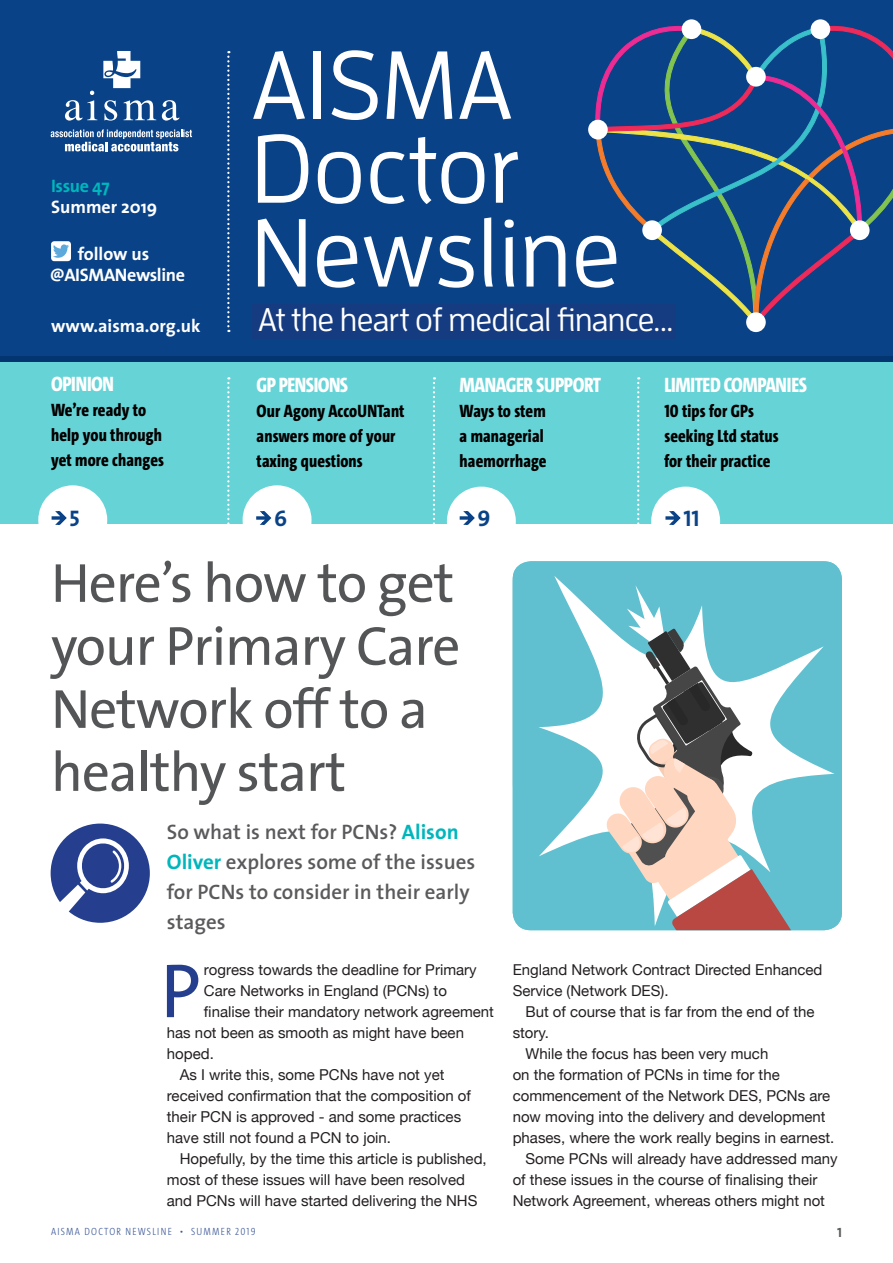
<style>
.page{position:relative;width:893px;height:1263px;background:#fff}
.page>*{position:absolute;margin:0;border:0;box-sizing:border-box;transform-origin:0 0}
.t1{font:500 96.3px/83.8px "Enzo OT";color:#fff}
.t2{font:77.25px "The Sans";color:#253f8e}
.t3{font:55.5px/63px "The Sans";letter-spacing:-.02em;color:#545557}
.t4{font:500 32.7px "Enzo OT";letter-spacing:-.025em;color:#fff}
.t5{font:22.65px "The Sans Bold Caps";color:#094287}
.t6{font:600 21px/30px "The Sans";color:#5a5a5d}
.t7{font:800 21px "The Sans Cd LF8";letter-spacing:-.02em;color:#fff}
.t8{font:700 18.15px "The Sans";color:#fff}
.t9{font:700 18.15px/21.8px "The Sans";letter-spacing:-.02em;color:#fff;text-align:center}
.t10{font:700 18.15px "The Sans";letter-spacing:-.02em;color:#00b6bc}
.t11{font:800 18px/24.9px "The Sans Cd LF8";letter-spacing:.01em;color:#000}
.t12{font:15px/21px "Helvetica Neue";color:#231f20}
.t13{font:13.5px "The Sans Bold Caps";color:#57585a}
.t14{font:300 10.5px "The Sans Cd LF3";letter-spacing:.12em;color:#3e5a99}
.s1{font-weight:700;color:#00b6bc}
</style>
<div class="page">
<div style="left:0;top:0;width:893px;height:361px;background:#094287"></div>
<div style="left:0;top:357px;width:893px;height:167px;background:#66d3d6"></div>
<svg style="left:433px;top:377px;width:2px;height:147px"></svg>
<svg style="left:227px;top:377px;width:3px;height:147px"></svg>
<svg style="left:227px;top:51px;width:3px;height:281px"></svg>
<div style="left:447px;top:487px;width:69px;height:69px;background:#fff;border-radius:50%"></div>
<div style="left:651px;top:487px;width:69px;height:69px;background:#fff;border-radius:50%"></div>
<div style="left:243px;top:485px;width:69px;height:70px;background:#fff;border-radius:50%"></div>
<div style="left:38px;top:485px;width:69px;height:70px;background:#fff;border-radius:50%"></div>
<svg style="left:65px;top:91px;width:32px;height:30px"></svg>
<svg style="left:104px;top:100px;width:13px;height:21px"></svg>
<svg style="left:124px;top:100px;width:32px;height:20px"></svg>
<svg style="left:162px;top:100px;width:17px;height:21px"></svg>
<svg style="left:103px;top:51px;width:37px;height:37px"></svg>
<svg style="left:51px;top:129px;width:141px;height:22px"></svg>
<div style="left:51px;top:241px;width:20px;height:20px;background:#fff;border-radius:3px"></div>
<svg style="left:53px;top:244px;width:16px;height:14px"></svg>
<div style="left:252px;top:304px;width:424px;height:35px;background:#153b80"></div>
<svg style="left:593px;top:24px;width:300px;height:295px"></svg>
<div style="left:682px;top:19px;width:19px;height:20px;background:#fff;border-radius:50%"></div>
<div style="left:588px;top:120px;width:20px;height:19px;background:#fff;border-radius:50%"></div>
<div style="left:746px;top:67px;width:20px;height:20px;background:#fff;border-radius:50%"></div>
<div style="left:811px;top:19px;width:19px;height:20px;background:#fff;border-radius:50%"></div>
<div style="left:850px;top:220px;width:19px;height:20px;background:#fff;border-radius:50%"></div>
<div style="left:746px;top:312px;width:20px;height:20px;background:#fff;border-radius:50%"></div>
<div style="left:642px;top:220px;width:20px;height:20px;background:#fff;border-radius:50%"></div>
<svg style="left:637px;top:377px;width:2px;height:147px"></svg>
<div style="left:513px;top:561px;width:329px;height:369px;background:#60c0d0"></div>
<svg style="left:538px;top:576px;width:296px;height:350px;background:#75c8d6"></svg>
<svg style="left:605px;top:585px;width:188px;height:345px"></svg>
<div style="left:51px;top:823px;width:99px;height:100px;background:#253f8e;border-radius:50%"></div>
<svg style="left:57px;top:838px;width:72px;height:77px"></svg>
<svg style="left:51px;top:511px;width:16px;height:14px"></svg>
<svg style="left:256px;top:511px;width:16px;height:14px"></svg>
<svg style="left:459px;top:511px;width:16px;height:14px"></svg>
<svg style="left:665px;top:511px;width:16px;height:14px"></svg>
<p class="t10" style="left:51px;top:170px;width:60px">Issue 47</p>
<p class="t8" style="left:51px;top:192px;width:108px">Summer 2019</p>
<p class="t9" style="left:50px;top:242px;width:136px">follow us @AISMANewsline</p>
<p class="t8" style="left:51px;top:311px;width:151px">www.aisma.org.uk</p>
<h3 class="t7" style="left:51px;top:371px;width:64px">OPINION</h3>
<p class="t11" style="left:51px;top:397px;width:114px">We’re ready to help you through yet more changes</p>
<h1 class="t1" style="left:251px;top:42px;width:371px">AISMA<br>Doctor<br>Newsline</h1>
<h3 class="t4" style="left:258px;top:301px;width:417px">At the heart of medical finance...</h3>
<h3 class="t7" style="left:257px;top:371px;width:93px">GP PENSIONS</h3>
<p class="t11" style="left:257px;top:398px;width:149px">Our Agony AccoUNTant answers more of your taxing questions</p>
<h3 class="t7" style="left:460px;top:371px;width:143px">MANAGER SUPPORT</h3>
<p class="t11" style="left:460px;top:398px;width:88px">Ways to stem a managerial haemorrhage</p>
<h3 class="t7" style="left:664px;top:371px;width:144px">LIMITED COMPANIES</h3>
<p class="t11" style="left:664px;top:398px;width:116px">10 tips for GPs seeking Ltd status for their practice</p>
<h3 class="t5" style="left:69px;top:499px;width:12px">5</h3>
<h3 class="t5" style="left:274px;top:499px;width:15px">6</h3>
<h3 class="t5" style="left:478px;top:499px;width:15px">9</h3>
<h3 class="t5" style="left:683px;top:499px;width:18px">11</h3>
<h3 class="t3" style="left:51px;top:550px;width:411px">Here’s how to get your Primary Care<br>Network off to a healthy start</h3>
<h3 class="t6" style="left:167px;top:816px;width:310px">So what is next for PCNs? <span class="s1">Alison<br>Oliver</span> explores some of the issues for PCNs to consider in their early stages</h3>
<h2 class="t2" style="left:160px;top:927px;width:42px">P</h2>
<p class="t12" style="left:204px;top:960px;width:274px">rogress towards the deadline for Primary</p>
<p class="t12" style="left:204px;top:981px;width:245px">Care Networks in England (PCNs) to</p>
<p class="t12" style="left:204px;top:1002px;width:292px">finalise their mandatory network agreement</p>
<p class="t12" style="left:167px;top:1023px;width:299px">has not been as smooth as might have been</p>
<p class="t12" style="left:167px;top:1044px;width:48px">hoped.</p>
<p class="t12" style="left:180px;top:1065px;width:266px">As I write this, some PCNs have not yet</p>
<p class="t12" style="left:167px;top:1086px;width:305px">received confirmation that the composition of</p>
<p class="t12" style="left:167px;top:1107px;width:296px">their PCN is approved - and some practices</p>
<p class="t12" style="left:167px;top:1128px;width:226px">have still not found a PCN to join.</p>
<p class="t12" style="left:180px;top:1149px;width:309px">Hopefully, by the time this article is published,</p>
<p class="t12" style="left:167px;top:1170px;width:300px">most of these issues will have been resolved</p>
<p class="t12" style="left:167px;top:1191px;width:312px">and PCNs will have started delivering the NHS</p>
<p class="t12" style="left:513px;top:960px;width:311px">England Network Contract Directed Enhanced<br>Service (Network DES).</p>
<p class="t12" style="left:525px;top:1002px;width:290px">But of course that is far from the end of the</p>
<p class="t12" style="left:513px;top:1023px;width:38px">story.</p>
<p class="t12" style="left:525px;top:1044px;width:244px">While the focus has been very much</p>
<p class="t12" style="left:513px;top:1065px;width:269px">on the formation of PCNs in time for the</p>
<p class="t12" style="left:513px;top:1086px;width:319px">commencement of the Network DES, PCNs are</p>
<p class="t12" style="left:513px;top:1107px;width:314px">now moving into the delivery and development</p>
<p class="t12" style="left:513px;top:1128px;width:323px">phases, where the work really begins in earnest.</p>
<p class="t12" style="left:525px;top:1149px;width:314px">Some PCNs will already have addressed many</p>
<p class="t12" style="left:513px;top:1170px;width:306px">of these issues in the course of finalising their</p>
<p class="t12" style="left:513px;top:1191px;width:314px">Network Agreement, whereas others might not</p>
<p class="t14" style="left:51px;top:1224px;width:206px">AISMA DOCTOR NEWSLINE • SUMMER 2019</p>
<p class="t13" style="left:837px;top:1221px;width:6px">1</p>
</div>
